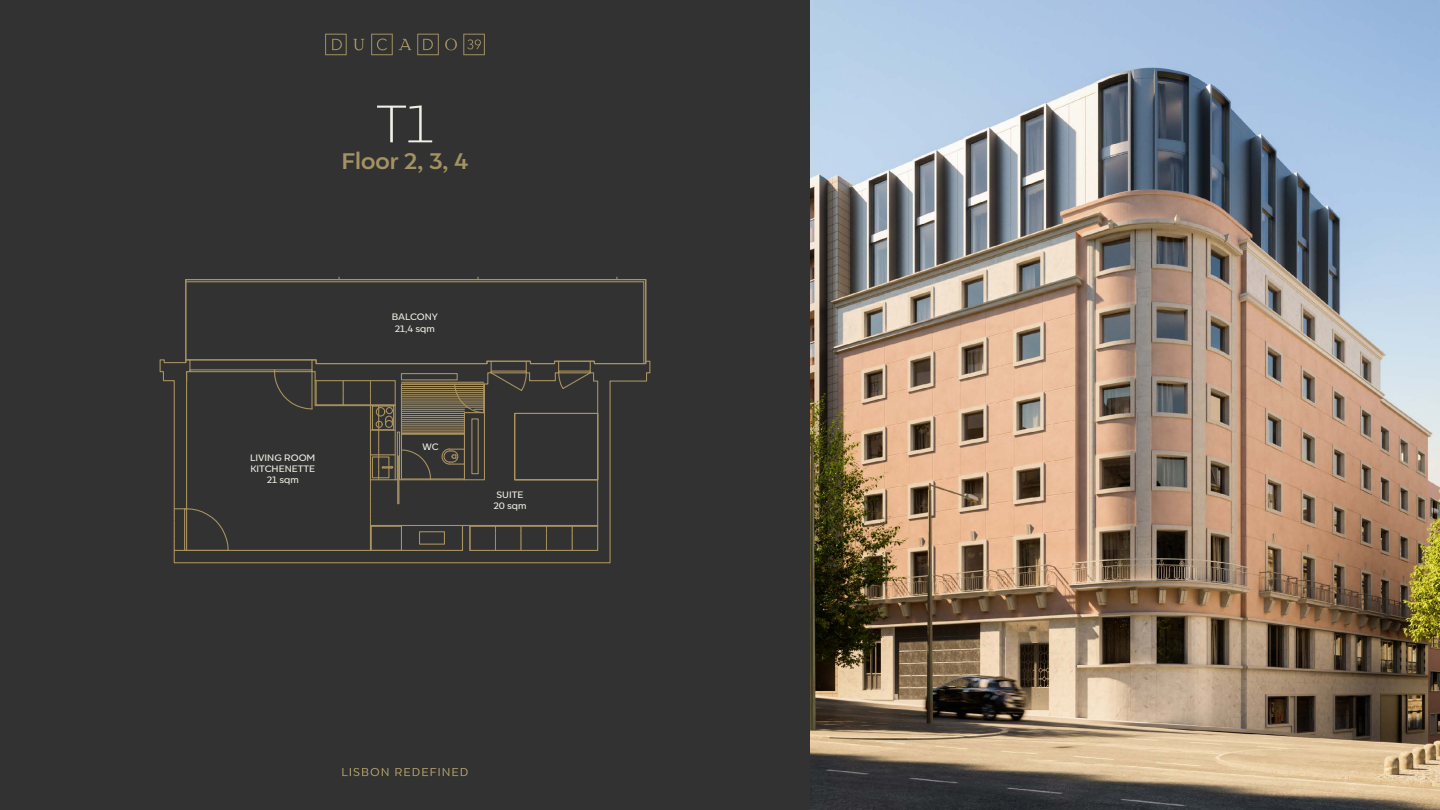
<style>
.page{position:relative;width:1440px;height:810px;background:#323232}
.page>*{position:absolute;margin:0;border:0;box-sizing:border-box;transform-origin:0 0}
.t1{font:200 52.5px "Corsa Grotesk";color:#f0f0e6}
.t2{font:700 22.5px "Corsa Grotesk";color:#a39362}
.t3{font:500 9.3px/11.2px "Corsa Grotesk";color:#efefe4;text-align:center}
</style>
<div class="page">
<img style="left:810px;top:0;width:630px;height:810px">
<svg style="left:342px;top:768px;width:126px;height:8px"></svg>
<svg style="left:325px;top:34px;width:160px;height:21px"></svg>
<svg style="left:173px;top:360px;width:477px;height:203px"></svg>
<svg style="left:160px;top:277px;width:487px;height:274px"></svg>
<hr style="left:401px;top:411px;width:63px;height:1px;background:#ab935f">
<hr style="left:401px;top:413px;width:63px;height:1px;background:#ab935f">
<hr style="left:401px;top:415px;width:63px;height:1px;background:#ab935f">
<hr style="left:401px;top:417px;width:63px;height:1px;background:#ab935f">
<hr style="left:401px;top:419px;width:63px;height:1px;background:#ab935f">
<hr style="left:401px;top:421px;width:63px;height:1px;background:#ab935f">
<hr style="left:401px;top:423px;width:63px;height:1px;background:#ab935f">
<hr style="left:401px;top:425px;width:63px;height:1px;background:#ab935f">
<hr style="left:401px;top:427px;width:63px;height:2px;background:#ab935f">
<hr style="left:401px;top:430px;width:63px;height:1px;background:#ab935f">
<hr style="left:401px;top:432px;width:63px;height:1px;background:#ab935f">
<p class="t1" style="left:376px;top:92px;width:59px">T1</p>
<p class="t2" style="left:341px;top:147px;width:129px">Floor 2, 3, 4</p>
<p class="t3" style="left:250px;top:452px;width:67px">LIVING ROOM<br>KITCHENETTE<br>21 sqm</p>
<p class="t3" style="left:392px;top:311px;width:48px">BALCONY<br>21,4 sqm</p>
<p class="t3" style="left:422px;top:440px;width:18px">WC</p>
<p class="t3" style="left:493px;top:489px;width:35px">SUITE<br>20 sqm</p>
</div>
